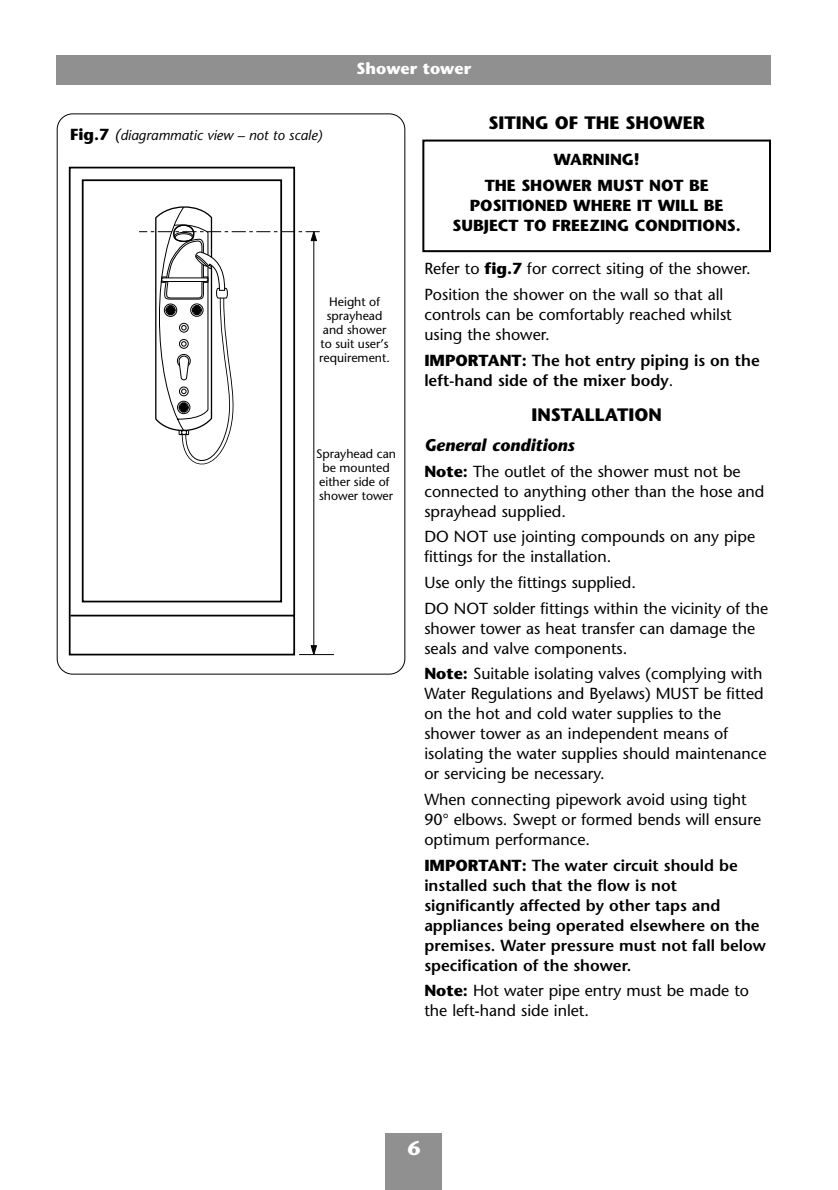
<style>
.page{position:relative;width:838px;height:1190px;background:#fff}
.page>*{position:absolute;margin:0;border:0;box-sizing:border-box;transform-origin:0 0}
.t1{font:700 20px "Stone Sans";color:#fff}
.t2{font:700 18px "Stone Sans";color:#000}
.t3{font:italic 700 17px "Stone Sans";color:#000}
.t4{font:16px/20px "Stone Sans";color:#000}
.t5{font:600 16px/20px "Stone Sans";color:#000}
.t6{font:700 16px/25.6px "Stone Sans";color:#000;text-align:center}
.t7{font:700 16px "Stone Sans";color:#fff}
.t8{font:italic 14px "Stone Sans";color:#000}
.t9{font:12.4px/14px "Stone Sans";color:#000;text-align:center}
.s1{font-weight:700;font-style:normal;font-size:16px}
.s2{font-size:16px}
.s3{font-weight:700}
.s4{font-weight:400}
</style>
<div class="page">
<div style="left:57px;top:55px;width:714px;height:30px;background:#909090"></div>
<div style="left:386px;top:1134px;width:56px;height:56px;background:#909090"></div>
<svg style="left:68px;top:166px;width:228px;height:490px"></svg>
<hr style="left:313px;top:232px;width:1px;height:423px;background:#000">
<svg style="left:311px;top:645px;width:6px;height:11px"></svg>
<hr style="left:299px;top:654px;width:35px;height:1px;background:#000">
<svg style="left:139px;top:203px;width:181px;height:277px"></svg>
<div style="left:57px;top:113px;width:348px;height:562px;border:2px solid #000;border-radius:16px"></div>
<div style="left:422px;top:140px;width:349px;height:112px;border:2px solid #000"></div>
<p class="t8" style="left:70px;top:130px;width:254px"><span class="s1">Fig.7</span> <span class="s2">(</span>diagrammatic view – not to scale)</p>
<p class="t7" style="left:357px;top:62px;width:116px">Shower tower</p>
<p class="t2" style="left:488px;top:115px;width:218px">SITING OF THE SHOWER</p>
<p class="t6" style="left:485px;top:149px;width:225px">WARNING!<br>THE SHOWER MUST NOT BE</p>
<p class="t6" style="left:453px;top:197px;width:290px;line-height:20px">POSITIONED WHERE IT WILL BE<br>SUBJECT TO FREEZING CONDITIONS.</p>
<p class="t9" style="left:319px;top:296px;width:72px">Height of sprayhead and shower to suit user’s requirement.</p>
<p class="t9" style="left:316px;top:448px;width:82px;text-align:left">Sprayhead can be mounted either side of shower tower</p>
<p class="t4" style="left:424px;top:258px;width:328px;line-height:25.6px">Refer to <span class="s3">fig.7</span> for correct siting of the shower.<br>Position the shower on the wall so that all</p>
<p class="t4" style="left:424px;top:306px;width:309px">controls can be comfortably reached whilst using the shower.</p>
<p class="t5" style="left:424px;top:352px;width:337px"><span class="s3">IMPORTANT:</span> The hot entry piping is on the left-hand side of the mixer body<span class="s4">.</span></p>
<p class="t2" style="left:532px;top:408px;width:132px">INSTALLATION</p>
<p class="t3" style="left:424px;top:438px;width:152px">General conditions</p>
<p class="t4" style="left:424px;top:463px;width:342px"><span class="s3">Note:</span> The outlet of the shower must not be connected to anything other than the hose and sprayhead supplied.</p>
<p class="t4" style="left:424px;top:528px;width:332px">DO NOT use jointing compounds on any pipe fittings for the installation.</p>
<p class="t4" style="left:424px;top:571px;width:345px;line-height:25.6px">Use only the fittings supplied.<br>DO NOT solder fittings within the vicinity of the</p>
<p class="t4" style="left:424px;top:620px;width:332px">shower tower as heat transfer can damage the seals and valve components.</p>
<p class="t4" style="left:424px;top:665px;width:344px"><span class="s3">Note:</span> Suitable isolating valves (complying with Water Regulations and Byelaws) MUST be fitted on the hot and cold water supplies to the shower tower as an independent means of isolating the water supplies should maintenance or servicing be necessary.</p>
<p class="t4" style="left:424px;top:791px;width:338px">When connecting pipework avoid using tight<br>90° elbows. Swept or formed bends will ensure optimum performance.</p>
<p class="t5" style="left:424px;top:857px;width:343px"><span class="s3">IMPORTANT:</span> The water circuit should be installed such that the flow is not significantly affected by other taps and appliances being operated elsewhere on the premises. Water pressure must not fall below specification of the shower.</p>
<p class="t4" style="left:424px;top:982px;width:326px"><span class="s3">Note:</span> Hot water pipe entry must be made to the left-hand side inlet.</p>
<p class="t1" style="left:408px;top:1140px;width:14px">6</p>
</div>
